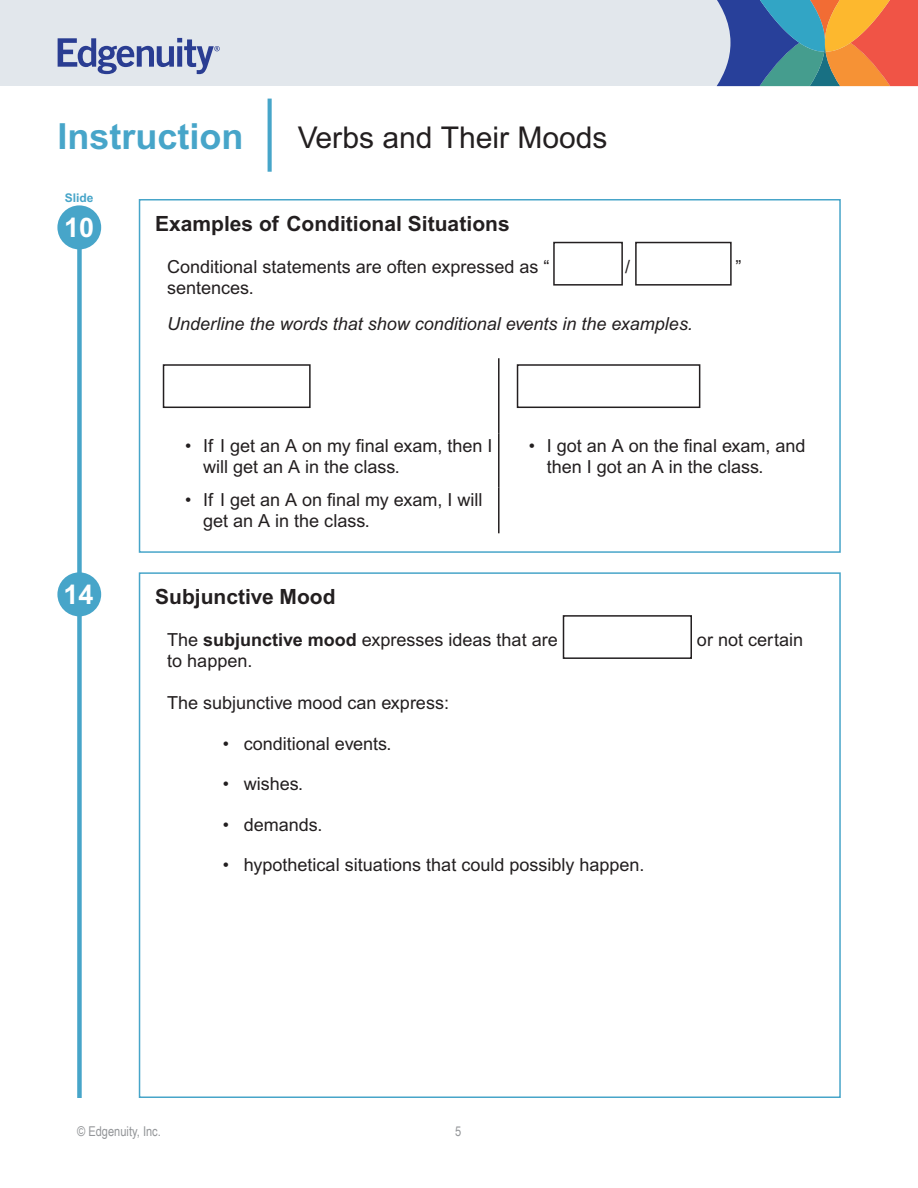
<style>
.page{position:relative;width:918px;height:1188px;background:#fff}
.page>*{position:absolute;margin:0;border:0;box-sizing:border-box;transform-origin:0 0}
.t1{font:700 36px "Arial MT Pro";color:#47a5c9}
.t2{font:30px "Arial MT Pro";color:#231f20}
.t3{font:700 27px "Arial MT Pro";color:#fff}
.t4{font:700 21px "Arial MT Pro";color:#231f20}
.t5{font:18px/21px "Arial MT Pro";color:#231f20}
.t6{font:italic 18px "Arial MT Pro";color:#231f20}
.t7{font:13.5px "Arial Narrow";color:#939598}
.t8{font:700 12px "Arial MT Pro";color:#47a5c9}
.s1{font-weight:700}
</style>
<div class="page">
<div style="left:0;top:0;width:918px;height:86px;background:#e2e7ec"></div>
<svg style="left:716px;top:0;width:202px;height:86px;background:#937976"></svg>
<svg style="left:58px;top:38px;width:162px;height:36px"></svg>
<div style="left:77px;top:214px;width:5px;height:884px;background:#47a5c9"></div>
<svg style="left:268px;top:99px;width:4px;height:73px"></svg>
<div style="left:57px;top:572px;width:44px;height:44px;background:#47a5c9;border-radius:50%"></div>
<div style="left:553px;top:242px;width:70px;height:44px;border:2px solid #231f20"></div>
<div style="left:635px;top:242px;width:97px;height:44px;border:2px solid #231f20"></div>
<hr style="left:498px;top:358px;width:2px;height:75px;background:#231f20">
<hr style="left:498px;top:433px;width:2px;height:54px;background:#231f20">
<hr style="left:498px;top:487px;width:2px;height:46px;background:#231f20">
<div style="left:163px;top:364px;width:148px;height:44px;border:2px solid #231f20"></div>
<div style="left:517px;top:364px;width:183px;height:44px;border:2px solid #231f20"></div>
<div style="left:139px;top:199px;width:702px;height:354px;border:2px solid #47a5c9"></div>
<div style="left:563px;top:615px;width:129px;height:44px;border:2px solid #231f20"></div>
<div style="left:57px;top:205px;width:44px;height:44px;background:#47a5c9;border-radius:50%"></div>
<h1 class="t1" style="left:57px;top:115px;width:188px">Instruction</h1>
<p class="t8" style="left:65px;top:191px;width:30px">Slide</p>
<h2 class="t2" style="left:298px;top:121px;width:311px">Verbs and Their Moods</h2>
<h3 class="t3" style="left:64px;top:212px;width:32px">10</h3>
<h3 class="t3" style="left:64px;top:579px;width:32px">14</h3>
<p class="t4" style="left:155px;top:211px;width:356px">Examples of Conditional Situations</p>
<p class="t5" style="left:167px;top:257px;width:384px">Conditional statements are often expressed as “</p>
<p class="t5" style="left:625px;top:257px;width:7px">/</p>
<p class="t5" style="left:735px;top:257px;width:7px">”</p>
<p class="t5" style="left:167px;top:278px;width:88px">sentences.</p>
<p class="t6" style="left:167px;top:313px;width:527px">Underline the words that show conditional events in the examples.</p>
<p class="t5" style="left:203px;top:436px;width:291px;text-indent:-18px">• If I get an A on my final exam, then I will get an A in the class.</p>
<p class="t5" style="left:547px;top:436px;width:260px;text-indent:-18px">• I got an A on the final exam, and then I got an A in the class.</p>
<p class="t5" style="left:203px;top:490px;width:281px;text-indent:-18px">• If I get an A on final my exam, I will get an A in the class.</p>
<p class="t4" style="left:155px;top:584px;width:182px">Subjunctive Mood</p>
<p class="t5" style="left:167px;top:630px;width:392px">The <span class="s1">subjunctive mood</span> expresses ideas that are</p>
<p class="t5" style="left:697px;top:630px;width:108px">or not certain</p>
<p class="t5" style="left:167px;top:651px;width:87px">to happen.</p>
<p class="t5" style="left:167px;top:693px;width:283px">The subjunctive mood can express:</p>
<p class="t5" style="left:223px;top:734px;width:170px">• conditional events.</p>
<p class="t5" style="left:223px;top:774px;width:82px">• wishes.</p>
<p class="t5" style="left:223px;top:815px;width:101px">• demands.</p>
<p class="t5" style="left:223px;top:855px;width:423px">• hypothetical situations that could possibly happen.</p>
<p class="t7" style="left:77px;top:1122px;width:85px">© Edgenuity, Inc.</p>
<p class="t7" style="left:455px;top:1122px;width:8px">5</p>
</div>
